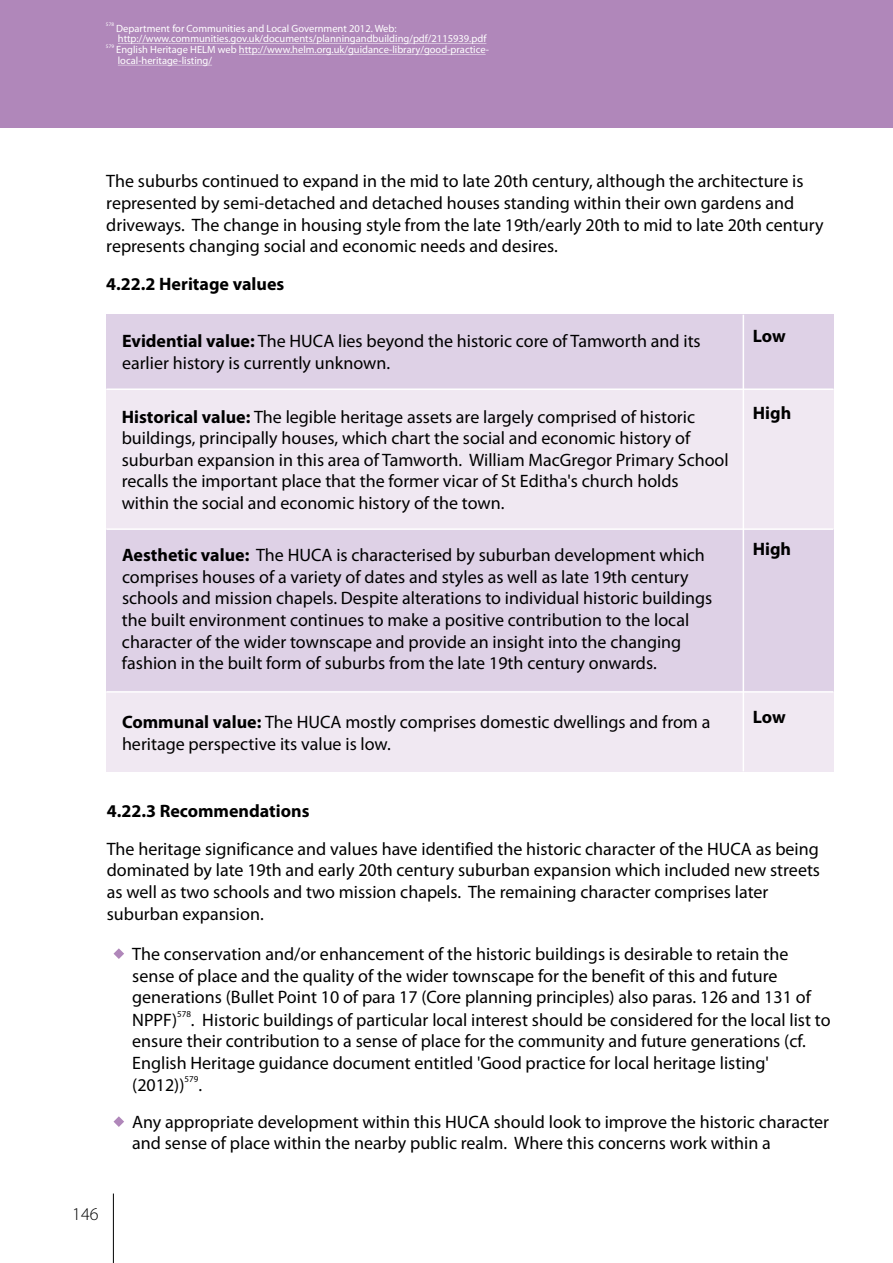
<style>
.page{position:relative;width:893px;height:1263px;background:#fff}
.page>*{position:absolute;margin:0;border:0;box-sizing:border-box;transform-origin:0 0}
.t1{font:18px/21.6px "Myriad Pro";color:#000}
.t2{font:700 18px "Myriad Pro";color:#000}
.t3{font:300 18px "Myriad Pro";color:#000}
.t4{font:10.5px/10.8px "Myriad Pro";color:#fff}
.t5{font:9px "Myriad Pro";color:#000}
.t6{font:5.25px "Myriad Pro";color:#fff}
.s1{font-weight:700}
</style>
<div class="page">
<div style="left:0;top:0;width:893px;height:128px;background:#b087ba"></div>
<hr style="left:113px;top:1193px;width:1px;height:70px;background:#000">
<hr style="left:118px;top:43px;width:368px;height:1px;background:#fff">
<hr style="left:239px;top:54px;width:247px;height:1px;background:#fff">
<hr style="left:118px;top:65px;width:94px;height:1px;background:#fff">
<div style="left:106px;top:315px;width:727px;height:74px;background:#ded1e6"></div>
<div style="left:106px;top:389px;width:727px;height:140px;background:#f0e8f2"></div>
<hr style="left:106px;top:388px;width:727px;height:2px;background:#fff">
<div style="left:106px;top:529px;width:727px;height:163px;background:#ded1e6"></div>
<div style="left:106px;top:692px;width:727px;height:79px;background:#f0e8f2"></div>
<hr style="left:106px;top:528px;width:727px;height:2px;background:#fff">
<hr style="left:106px;top:691px;width:727px;height:2px;background:#fff">
<hr style="left:743px;top:315px;width:1px;height:456px;background:#fff">
<svg style="left:114px;top:948px;width:10px;height:11px"></svg>
<svg style="left:114px;top:1116px;width:10px;height:11px"></svg>
<p class="t6" style="left:106px;top:22px;width:10px">578</p>
<p class="t4" style="left:116px;top:23px;width:372px">Department for Communities and Local Government 2012. Web: http://www.communities.gov.uk/documents/planningandbuilding/pdf/2115939.pdf</p>
<p class="t6" style="left:106px;top:44px;width:10px">579</p>
<p class="t4" style="left:116px;top:45px;width:374px">English Heritage HELM web http://www.helm.org.uk/guidance-library/good-practice&shy;local-heritage-listing/</p>
<p class="t1" style="left:106px;top:172px;width:719px">The suburbs continued to expand in the mid to late 20th century, although the architecture is represented by semi-detached and detached houses standing within their own gardens and driveways. The change in housing style from the late 19th/early 20th to mid to late 20th century represents changing social and economic needs and desires.</p>
<p class="t2" style="left:106px;top:277px;width:180px">4.22.2 Heritage values</p>
<p class="t2" style="left:753px;top:329px;width:34px">Low</p>
<p class="t1" style="left:122px;top:332px;width:580px"><span class="s1">Evidential value:</span> The HUCA lies beyond the historic core of Tamworth and its earlier history is currently unknown.</p>
<p class="t1" style="left:122px;top:407px;width:609px"><span class="s1">Historical value:</span> The legible heritage assets are largely comprised of historic buildings, principally houses, which chart the social and economic history of suburban expansion in this area of Tamworth. William MacGregor Primary School recalls the important place that the former vicar of St Editha's church holds within the social and economic history of the town.</p>
<p class="t2" style="left:753px;top:405px;width:40px">High</p>
<p class="t1" style="left:122px;top:546px;width:592px"><span class="s1">Aesthetic value:</span> The HUCA is characterised by suburban development which comprises houses of a variety of dates and styles as well as late 19th century schools and mission chapels. Despite alterations to individual historic buildings the built environment continues to make a positive contribution to the local character of the wider townscape and provide an insight into the changing fashion in the built form of suburbs from the late 19th century onwards.</p>
<p class="t1" style="left:122px;top:713px;width:590px"><span class="s1">Communal value:</span> The HUCA mostly comprises domestic dwellings and from a heritage perspective its value is low.</p>
<p class="t2" style="left:753px;top:542px;width:40px">High</p>
<p class="t2" style="left:753px;top:710px;width:34px">Low</p>
<p class="t1" style="left:107px;top:794px;width:714px;line-height:37.3px"><span class="s1">4.22.3 Recommendations<br></span>The heritage significance and values have identified the historic character of the HUCA as being</p>
<p class="t1" style="left:107px;top:861px;width:715px">dominated by late 19th and early 20th century suburban expansion which included new streets as well as two schools and two mission chapels. The remaining character comprises later suburban expansion.</p>
<p class="t1" style="left:132px;top:945px;width:680px">The conservation and/or enhancement of the historic buildings is desirable to retain the sense of place and the quality of the wider townscape for the benefit of this and future generations (Bullet Point 10 of para 17 (Core planning principles) also paras. 126 and 131 of</p>
<p class="t5" style="left:177px;top:1010px;width:15px">578</p>
<p class="t1" style="left:132px;top:1010px;width:700px">NPPF) . Historic buildings of particular local interest should be considered for the local list to ensure their contribution to a sense of place for the community and future generations (cf.<br>English Heritage guidance document entitled 'Good practice for local heritage listing'</p>
<p class="t5" style="left:184px;top:1075px;width:15px">579</p>
<p class="t1" style="left:132px;top:1068px;width:698px;line-height:36.8px">(2012)) .<br>Any appropriate development within this HUCA should look to improve the historic character</p>
<p class="t1" style="left:132px;top:1134px;width:640px">and sense of place within the nearby public realm. Where this concerns work within a</p>
<p class="t3" style="left:72px;top:1207px;width:28px">146</p>
</div>
